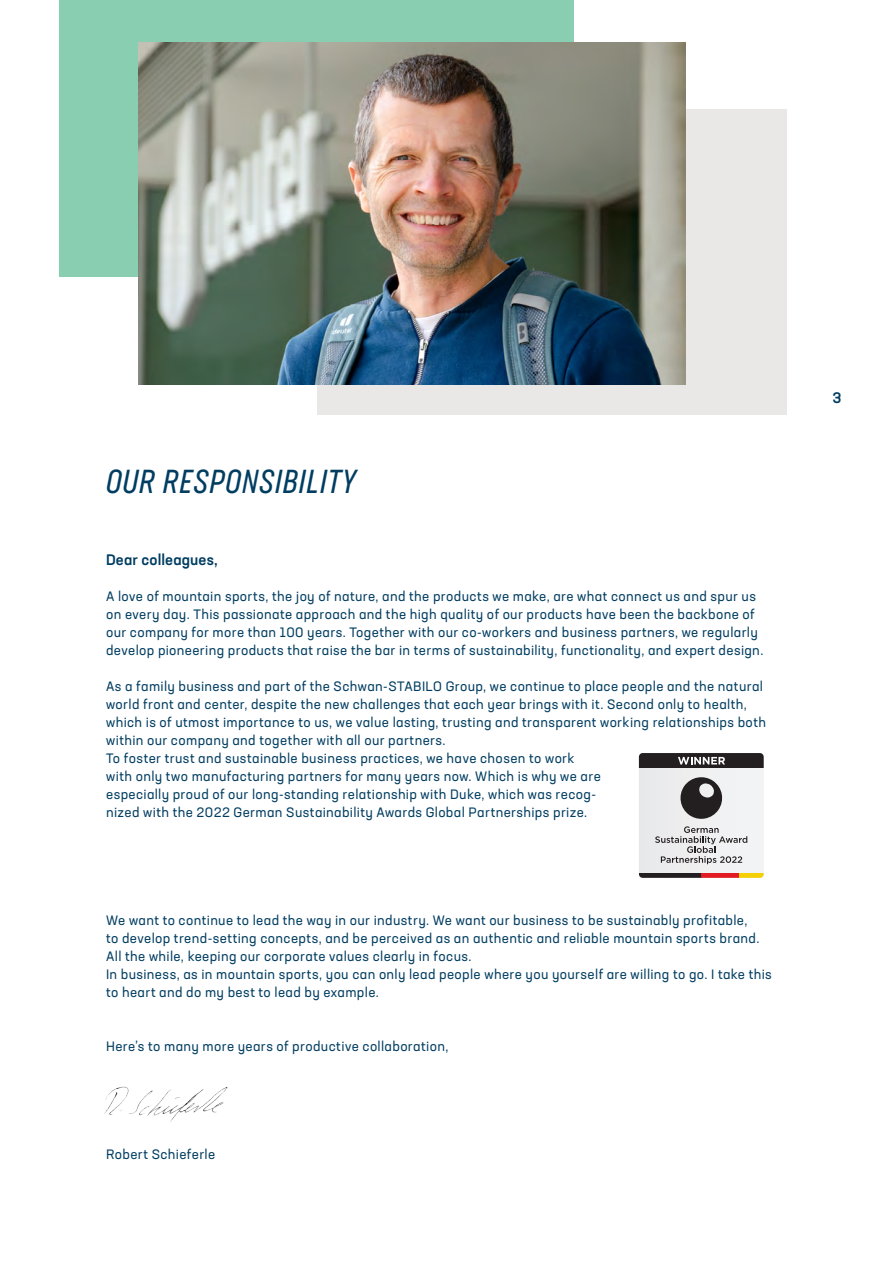
<style>
.page{position:relative;width:893px;height:1263px;background:#fff}
.page>*{position:absolute;margin:0;border:0;box-sizing:border-box;transform-origin:0 0}
.t1{font:italic 33px "Neusa Next Std Compact";letter-spacing:.03em;color:#013d61}
.t2{font:500 15px "Neusa Next Std";letter-spacing:.005em;color:#013d61}
.t3{font:13.5px/18px "Neusa Next Std";letter-spacing:.025em;color:#013d61}
</style>
<div class="page">
<div style="left:317px;top:109px;width:470px;height:306px;background:#e9e8e6"></div>
<div style="left:60px;top:0;width:514px;height:277px;background:#89ceb0"></div>
<img style="left:139px;top:43px;width:546px;height:342px">
<img style="left:108px;top:1087px;width:20px;height:11px">
<svg style="left:639px;top:753px;width:125px;height:125px"></svg>
<h1 class="t1" style="left:106px;top:461px;width:251px">OUR RESPONSIBILITY</h1>
<p class="t2" style="left:106px;top:550px;width:113px">Dear colleagues,</p>
<p class="t3" style="left:106px;top:587px;width:659px">A love of mountain sports, the joy of nature, and the products we make, are what connect us and spur us on every day. This passionate approach and the high quality of our products have been the backbone of our company for more than 100 years. Together with our co-workers and business partners, we regularly develop pioneering products that raise the bar in terms of sustainability, functionality, and expert design.</p>
<p class="t3" style="left:106px;top:677px;width:661px">As a family business and part of the Schwan-STABILO Group, we continue to place people and the natural world front and center, despite the new challenges that each year brings with it. Second only to health, which is of utmost importance to us, we value lasting, trusting and transparent working relationships both within our company and together with all our partners.<br>To foster trust and sustainable business practices, we have chosen to work<br>with only two manufacturing partners for many years now. Which is why we are<br>especially proud of our long-standing relationship with Duke, which was recog-<br>nized with the 2022 German Sustainability Awards Global Partnerships prize.</p>
<p class="t3" style="left:106px;top:911px;width:667px">We want to continue to lead the way in our industry. We want our business to be sustainably profitable,<br>to develop trend-setting concepts, and be perceived as an authentic and reliable mountain sports brand.<br>All the while, keeping our corporate values clearly in focus.<br>In business, as in mountain sports, you can only lead people where you yourself are willing to go. I take this to heart and do my best to lead by example.</p>
<p class="t3" style="left:106px;top:1037px;width:344px">Here’s to many more years of productive collaboration,</p>
<p class="t3" style="left:106px;top:1145px;width:111px">Robert Schieferle</p>
<p class="t2" style="left:832px;top:388px;width:10px">3</p>
</div>
